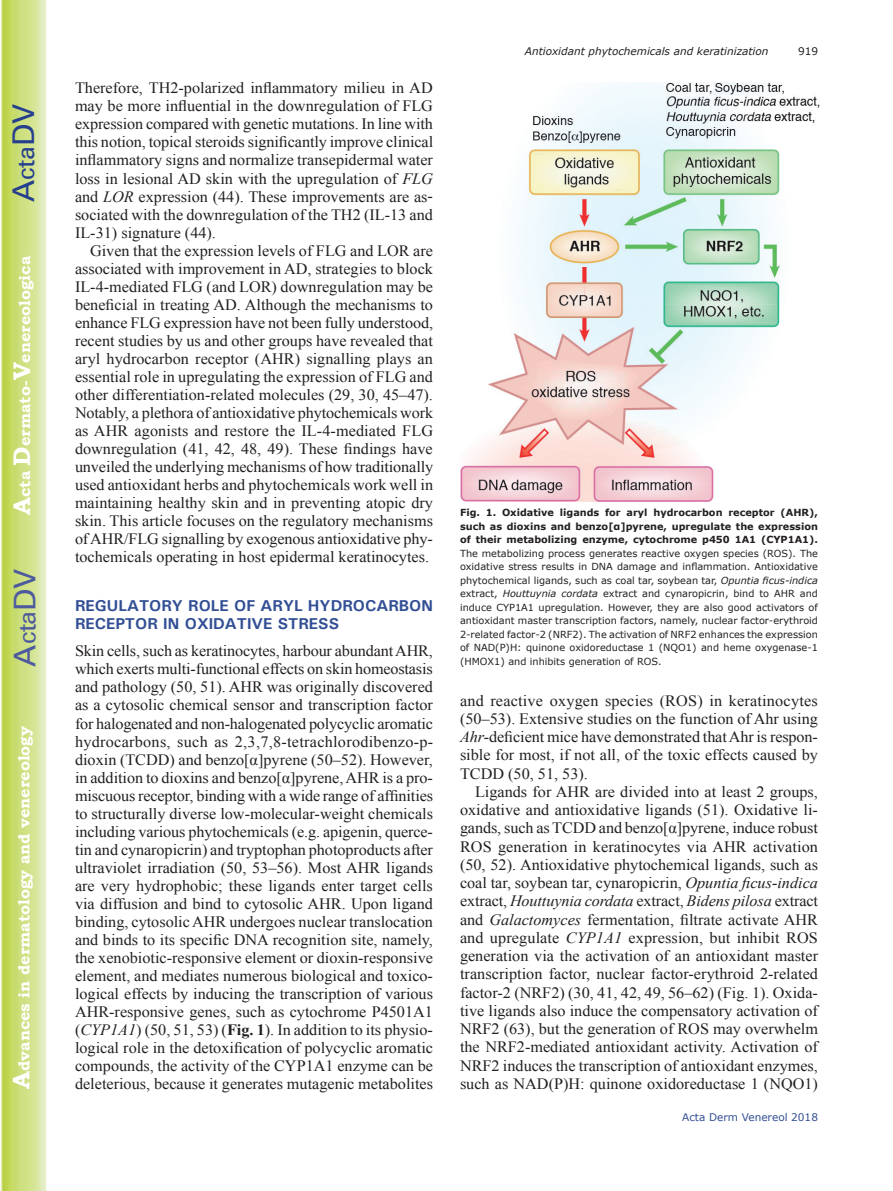
<style>
.page{position:relative;width:893px;height:1191px;background:#fff}
.page>*{position:absolute;margin:0;border:0;box-sizing:border-box;transform-origin:0 0}
.t1{font:30px "Univers";color:#4d5a9e}
.t2{font:30px "Univers";color:#253f8e}
.t3{font:15.75px/18px "Times New Roman";color:#231f20;text-align:justify}
.t4{font:700 15.75px "Bookman Old Style";color:#fff}
.t5{font:700 15.75px/18.9px "Univers";color:#324f95}
.t6{font:italic 10.5px "Verdana";color:#231f20}
.t7{font:10.5px "Verdana";color:#324f95}
.t8{font:10.5px "Verdana";color:#231f20}
.t9{font:9.75px/13.5px "Verdana";color:#231f20;text-align:justify}
.t10{font:700 9.75px/13.5px "Verdana";color:#231f20;text-align:justify}
.s1{font-size:24px}
.s2{font-style:italic}
.s3{font-weight:700}
</style>
<div class="page">
<svg style="left:1px;top:0;width:45px;height:1191px;background:#cfe084"></svg>
<img style="left:460px;top:83px;width:359px;height:419px">
<h1 class="t2" style="left:6px;top:202px;width:100px;rotate:-90deg">A<span class="s1">cta</span>DV</h1>
<p class="t4" style="left:15px;top:515px;width:260px;rotate:-90deg"><span class="s1">A</span>cta <span class="s1">D</span>ermato-<span class="s1">V</span>enereologica</p>
<h1 class="t1" style="left:7px;top:666px;width:100px;rotate:-90deg">A<span class="s1">cta</span>DV</h1>
<p class="t4" style="left:15px;top:1088px;width:364px;rotate:-90deg"><span class="s1">A</span>dvances in dermatology and venereology</p>
<p class="t3" style="left:75px;top:79px;width:360px">Therefore, TH2-polarized inflammatory milieu in AD may be more influential in the downregulation of FLG expression compared with genetic mutations. In line with this notion, topical steroids significantly improve clinical inflammatory signs and normalize transepidermal water loss in lesional AD skin with the upregulation of <span class="s2">FLG </span>and <span class="s2">LOR</span> expression (44). These improvements are as&shy;sociated with the downregulation of the TH2 (IL-13 and IL-31) signature (44).</p>
<p class="t3" style="left:75px;top:241px;width:360px;text-indent:15px">Given that the expression levels of FLG and LOR are associated with improvement in AD, strategies to block IL-4-mediated FLG (and LOR) downregulation may be beneficial in treating AD. Although the mechanisms to enhance FLG expression have not been fully understood, recent studies by us and other groups have revealed that aryl hydrocarbon receptor (AHR) signalling plays an essential role in upregulating the expression of FLG and other differentiation-related molecules (29, 30, 45–47).<br>Notably, a plethora of antioxidative phytochemicals work as AHR agonists and restore the IL-4-mediated FLG downregulation (41, 42, 48, 49). These findings have unveiled the underlying mechanisms of how traditionally used antioxidant herbs and phytochemicals work well in maintaining healthy skin and in preventing atopic dry skin. This article focuses on the regulatory mechanisms of AHR/FLG signalling by exogenous antioxidative phy&shy;tochemicals operating in host epidermal keratinocytes.</p>
<p class="t5" style="left:75px;top:595px;width:359px">REGULATORY ROLE OF ARYL HYDROCARBON<br>RECEPTOR IN OXIDATIVE STRESS</p>
<p class="t3" style="left:75px;top:642px;width:360px">Skin cells, such as keratinocytes, harbour abundant AHR, which exerts multi-functional effects on skin homeostasis and pathology (50, 51). AHR was originally discovered as a cytosolic chemical sensor and transcription factor for halogenated and non-halogenated polycyclic aromatic hydrocarbons, such as 2,3,7,8-tetrachlorodibenzo-p&shy;dioxin (TCDD) and benzo[α]pyrene (50–52). However, in addition to dioxins and benzo[α]pyrene, AHR is a pro&shy;miscuous receptor, binding with a wide range of affinities to structurally diverse low-molecular-weight chemicals including various phytochemicals (e.g. apigenin, querce&shy;tin and cynaropicrin) and tryptophan photoproducts after ultraviolet irradiation (50, 53–56). Most AHR ligands are very hydrophobic; these ligands enter target cells via diffusion and bind to cytosolic AHR. Upon ligand binding, cytosolic AHR undergoes nuclear translocation and binds to its specific DNA recognition site, namely, the xenobiotic-responsive element or dioxin-responsive element, and mediates numerous biological and toxico&shy;logical effects by inducing the transcription of various AHR-responsive genes, such as cytochrome P4501A1 (<span class="s2">CYP1A1</span>) (50, 51, 53) (<span class="s3">Fig. 1</span>). In addition to its physio&shy;logical role in the detoxification of polycyclic aromatic compounds, the activity of the CYP1A1 enzyme can be deleterious, because it generates mutagenic metabolites</p>
<p class="t6" style="left:525px;top:44px;width:245px">Antioxidant phytochemicals and keratinization</p>
<p class="t8" style="left:798px;top:44px;width:22px">919</p>
<p class="t10" style="left:460px;top:505px;width:359px">Fig. 1. Oxidative ligands for aryl hydrocarbon receptor (AHR), such as dioxins and benzo[α]pyrene, upregulate the expression of their metabolizing enzyme, cytochrome p450 1A1 (CYP1A1).</p>
<p class="t9" style="left:460px;top:546px;width:359px">The metabolizing process generates reactive oxygen species (ROS). The oxidative stress results in DNA damage and inflammation. Antioxidative phytochemical ligands, such as coal tar, soybean tar, <span class="s2">Opuntia ficus-indica </span>extract, <span class="s2">Houttuynia cordata</span> extract and cynaropicrin, bind to AHR and induce CYP1A1 upregulation. However, they are also good activators of antioxidant master transcription factors, namely, nuclear factor-erythroid 2-related factor-2 (NRF2). The activation of NRF2 enhances the expression of NAD(P)H: quinone oxidoreductase 1 (NQO1) and heme oxygenase-1 (HMOX1) and inhibits generation of ROS.</p>
<p class="t3" style="left:460px;top:691px;width:359px">and reactive oxygen species (ROS) in keratinocytes (50–53). Extensive studies on the function of Ahr using <span class="s2">Ahr</span>-deficient mice have demonstrated that Ahr is respon&shy;sible for most, if not all, of the toxic effects caused by TCDD (50, 51, 53).</p>
<p class="t3" style="left:460px;top:782px;width:360px;text-indent:15px">Ligands for AHR are divided into at least 2 groups, oxidative and antioxidative ligands (51). Oxidative li&shy;gands, such as TCDD and benzo[α]pyrene, induce robust ROS generation in keratinocytes via AHR activation (50, 52). Antioxidative phytochemical ligands, such as coal tar, soybean tar, cynaropicrin, <span class="s2">Opuntia ficus-indica </span>extract, <span class="s2">Houttuynia cordata</span> extract, <span class="s2">Bidens pilosa</span> extract and <span class="s2">Galactomyces</span> fermentation, filtrate activate AHR and upregulate <span class="s2">CYP1A1</span> expression, but inhibit ROS generation via the activation of an antioxidant master transcription factor, nuclear factor-erythroid 2-related factor-2 (NRF2) (30, 41, 42, 49, 56–62) (Fig. 1). Oxida&shy;tive ligands also induce the compensatory activation of NRF2 (63), but the generation of ROS may overwhelm the NRF2-mediated antioxidant activity. Activation of NRF2 induces the transcription of antioxidant enzymes, such as NAD(P)H: quinone oxidoreductase 1 (NQO1)</p>
<p class="t7" style="left:682px;top:1110px;width:137px">Acta Derm Venereol 2018</p>
</div>
